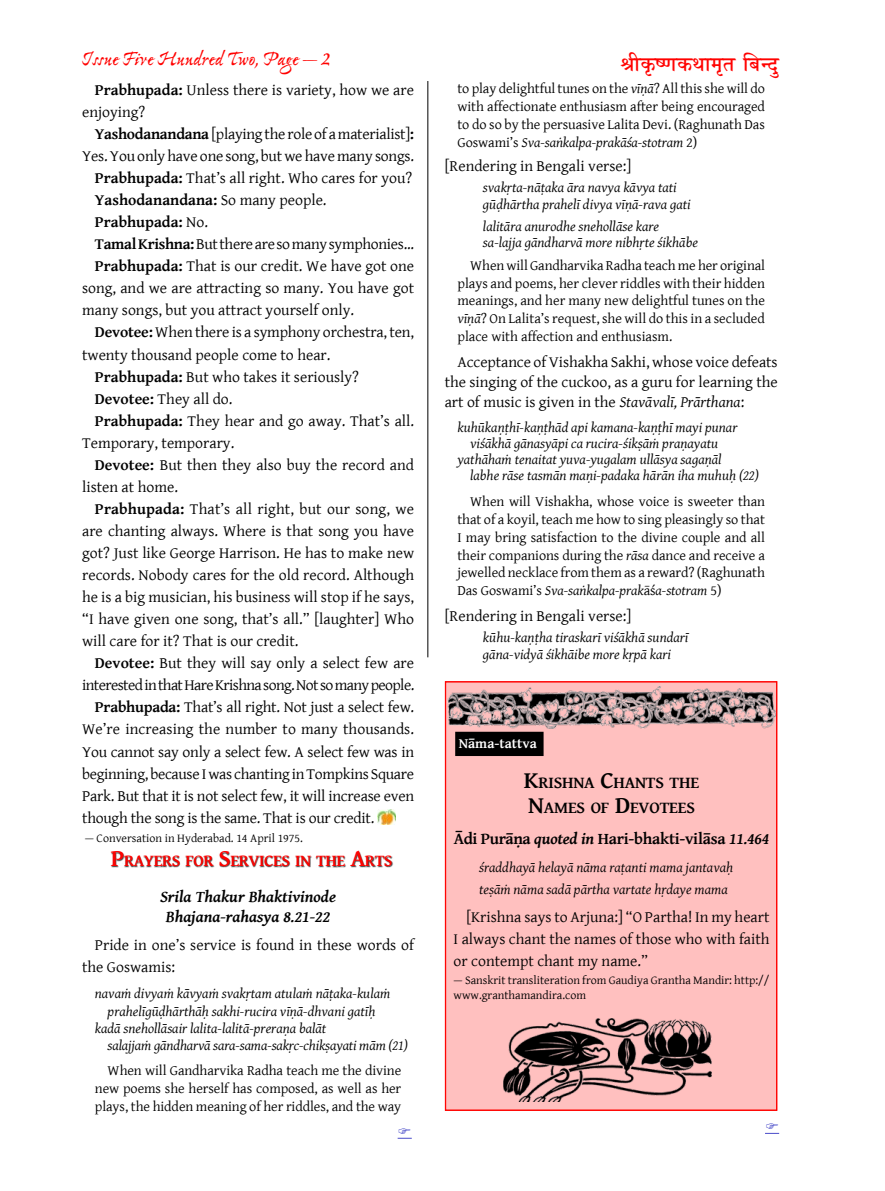
<style>
.page{position:relative;width:885px;height:1191px;background:#fff}
.page>*{position:absolute;margin:0;border:0;box-sizing:border-box;transform-origin:0 0}
.t1{font:700 21px "Ex Ponto Pro";letter-spacing:-.01em;color:#ff0200}
.t2{font:700 18px "Shobhika";color:#ff0200}
.t3{font:700 16.8px/25.5px "Gentium Basic";letter-spacing:-.015em;color:#000}
.t4{font:700 16.8px "Gentium Basic";letter-spacing:-.03em;color:#ff0200}
.t5{font:italic 700 16.5px/20px "Gentium Basic";color:#000;text-align:center}
.t6{font:700 16.5px "Gentium Basic";letter-spacing:-.015em;color:#000}
.t7{font:15.75px/21.8px "Gentium Basic";color:#000;text-align:justify}
.t8{font:15.75px "Gentium Basic";letter-spacing:-.02em;color:#000}
.t9{font:15.75px "Gentium Basic";letter-spacing:-.04em;color:#000}
.t10{font:700 15.75px "Gentium Basic";color:#000}
.t11{font:14.25px/17.7px "Gentium Basic";letter-spacing:-.005em;color:#000;text-align:justify}
.t12{font:italic 14.25px/16.5px "Gentium Basic";color:#000}
.t13{font:700 14.25px "Gentium Basic";color:#fff}
.t14{font:12px/14.4px "Gentium Basic";color:#000}
.s1{font-style:italic}
.s2{font-weight:700}
.s3{font-weight:400}
.s4{font-size:24px}
</style>
<div class="page">
<img style="left:377px;top:809px;width:18px;height:15px">
<hr style="left:427px;top:81px;width:1px;height:576px;background:#000">
<div style="left:111px;top:852px;width:282px;height:16px;background:#000;opacity:.75"></div>
<div style="left:445px;top:681px;width:331px;height:427px;background:#ffc0bf"></div>
<img style="left:447px;top:686px;width:328px;height:42px">
<img style="left:503px;top:1018px;width:208px;height:83px">
<div style="left:456px;top:732px;width:86px;height:23px;background:#000"></div>
<div style="left:455px;top:731px;width:88px;height:25px;border:2px solid #000"></div>
<svg style="left:397px;top:1137px;width:15px;height:1px"></svg>
<svg style="left:765px;top:1132px;width:14px;height:2px"></svg>
<h1 class="t1" style="left:81px;top:46px;width:251px">Issue Five Hundred Two, Page — 2</h1>
<p class="t2" style="left:620px;top:54px;width:168px">श्रीकृष्णकथामृत बिन्दु</p>
<p class="t11" style="left:457px;top:80px;width:309px">to play delightful tunes on the <span class="s1">vīṇā</span>? All this she will do with affectionate enthusiasm after being encouraged to do so by the persuasive Lalita Devi. (Raghunath Das Goswami’s <span class="s1">Sva-saṅkalpa-prakāśa-stotram</span> 2)</p>
<p class="t7" style="left:444px;top:154px;width:188px">[Rendering in Bengali verse:]</p>
<p class="t12" style="left:483px;top:179px;width:209px">svakṛta-nāṭaka āra navya kāvya tati gūḍhārtha prahelī divya vīṇā-rava gati</p>
<p class="t12" style="left:483px;top:217px;width:216px">lalitāra anurodhe snehollāse kare sa-lajja gāndharvā more nibhṛte śikhābe</p>
<p class="t11" style="left:457px;top:256px;width:309px;text-indent:13px">When will Gandharvika Radha teach me her original plays and poems, her clever riddles with their hidden meanings, and her many new delightful tunes on the <span class="s1">vīṇā</span>? On Lalita’s request, she will do this in a secluded place with affection and enthusiasm.</p>
<p class="t7" style="left:444px;top:351px;width:334px;line-height:20px;text-indent:13px">Acceptance of Vishakha Sakhi, whose voice defeats the singing of the cuckoo, as a guru for learning the art of music is given in the <span class="s1">Stavāvalī, Prārthana</span>:</p>
<p class="t12" style="left:457px;top:418px;width:281px">kuhūkaṇṭhī-kaṇṭhād api kamana-kaṇṭhī mayi punar</p>
<p class="t12" style="left:470px;top:434px;width:249px">viśākhā gānasyāpi ca rucira-śikṣāṁ praṇayatu</p>
<p class="t12" style="left:457px;top:451px;width:265px">yathāhaṁ tenaitat yuva-yugalam ullāsya sagaṇāl</p>
<p class="t12" style="left:470px;top:467px;width:290px">labhe rāse tasmān maṇi-padaka hārān iha muhuḥ (22)</p>
<p class="t11" style="left:457px;top:492px;width:309px;text-indent:13px">When will Vishakha, whose voice is sweeter than that of a koyil, teach me how to sing pleasingly so that I may bring satisfaction to the divine couple and all their companions during the <span class="s1">rāsa</span> dance and receive a jewelled necklace from them as a reward? (Raghunath Das Goswami’s <span class="s1">Sva-saṅkalpa-prak</span>āś<span class="s1">a-stotram</span> 5)</p>
<p class="t7" style="left:444px;top:604px;width:188px">[Rendering in Bengali verse:]</p>
<p class="t12" style="left:483px;top:629px;width:207px">kūhu-kaṇṭha tiraskarī viśākhā sundarī gāna-vidyā śikhāibe more kṛpā kari</p>
<p class="t7" style="left:82px;top:78px;width:333px;text-indent:13px"><span class="s2">Prabhupada:</span> Unless there is variety, how we are enjoying?</p>
<p class="t7" style="left:95px;top:122px;width:321px"><span class="s2">Yashodanandana</span> [playing the role of a materialist]<span class="s2">:</span></p>
<p class="t7" style="left:82px;top:144px;width:333px">Yes. You only have one song, but we have many songs.</p>
<p class="t7" style="left:95px;top:167px;width:319px"><span class="s2">Prabhupada:</span> That’s all right. Who cares for you?</p>
<p class="t10" style="left:95px;top:188px;width:233px">Yashodanandana: <span class="s3">So many people.</span></p>
<p class="t10" style="left:95px;top:210px;width:115px">Prabhupada: <span class="s3">No.</span></p>
<p class="t8" style="left:95px;top:232px;width:320px"><span class="s2">Tamal Krishna:</span> But there are so many symphonies...</p>
<p class="t7" style="left:95px;top:255px;width:321px"><span class="s2">Prabhupada:</span> That is our credit. We have got one</p>
<p class="t7" style="left:82px;top:277px;width:333px">song, and we are attracting so many. You have got</p>
<p class="t7" style="left:82px;top:299px;width:273px">many songs, but you attract yourself only.</p>
<p class="t7" style="left:95px;top:321px;width:320px"><span class="s2">Devotee:</span> When there is a symphony orchestra, ten,</p>
<p class="t7" style="left:82px;top:343px;width:250px">twenty thousand people come to hear.</p>
<p class="t7" style="left:95px;top:365px;width:266px"><span class="s2">Prabhupada:</span> But who takes it seriously?</p>
<p class="t7" style="left:95px;top:387px;width:139px"><span class="s2">Devotee:</span> They all do.</p>
<p class="t7" style="left:95px;top:409px;width:321px"><span class="s2">Prabhupada:</span> They hear and go away. That’s all.</p>
<p class="t7" style="left:82px;top:431px;width:154px">Temporary, temporary.</p>
<p class="t7" style="left:95px;top:453px;width:320px"><span class="s2">Devotee:</span> But then they also buy the record and</p>
<p class="t7" style="left:82px;top:475px;width:97px">listen at home.</p>
<p class="t7" style="left:95px;top:497px;width:320px"><span class="s2">Prabhupada:</span> That’s all right, but our song, we</p>
<p class="t7" style="left:82px;top:519px;width:333px">are chanting always. Where is that song you have</p>
<p class="t7" style="left:82px;top:541px;width:333px">got? Just like George Harrison. He has to make new</p>
<p class="t7" style="left:82px;top:563px;width:333px">records. Nobody cares for the old record. Although</p>
<p class="t7" style="left:82px;top:585px;width:333px">he is a big musician, his business will stop if he says,</p>
<p class="t7" style="left:82px;top:608px;width:333px">“I have given one song, that’s all.” [laughter] Who</p>
<p class="t7" style="left:82px;top:630px;width:218px">will care for it? That is our credit.</p>
<p class="t7" style="left:95px;top:652px;width:320px"><span class="s2">Devotee:</span> But they will say only a select few are</p>
<p class="t9" style="left:82px;top:673px;width:333px">interested in that Hare Krishna song. Not so many people.</p>
<p class="t7" style="left:95px;top:696px;width:321px"><span class="s2">Prabhupada:</span> That’s all right. Not just a select few.</p>
<p class="t7" style="left:82px;top:718px;width:333px">We’re increasing the number to many thousands.</p>
<p class="t7" style="left:82px;top:740px;width:333px">You cannot say only a select few. A select few was in</p>
<p class="t8" style="left:82px;top:762px;width:333px">beginning, because I was chanting in Tompkins Square</p>
<p class="t7" style="left:82px;top:784px;width:333px">Park. But that it is not select few, it will increase even</p>
<p class="t7" style="left:82px;top:806px;width:293px">though the song is the same. That is our credit.</p>
<p class="t14" style="left:85px;top:830px;width:220px">— Conversation in Hyderabad. 14 April 1975.</p>
<p class="t13" style="left:458px;top:733px;width:80px">Nāma-tattva</p>
<p class="t3" style="left:524px;top:769px;width:177px"><span class="s4">K</span>RISHNA <span class="s4">C</span>HANTS THE<br><span class="s4">N</span>AMES OF <span class="s4">D</span>EVOTEES</p>
<p class="t6" style="left:453px;top:826px;width:317px">Ādi Purāṇa <span class="s1">quoted in</span> Hari-bhakti-vilāsa <span class="s1">11.464</span></p>
<p class="t12" style="left:479px;top:856px;width:255px;line-height:21.8px">śraddhayā helayā nāma raṭanti mama jantavaḥ teṣāṁ nāma sadā pārtha vartate hṛdaye mama</p>
<p class="t7" style="left:453px;top:905px;width:317px;text-indent:13px">[Krishna says to Arjuna:] “O Partha! In my heart I always chant the names of those who with faith or contempt chant my name.”</p>
<p class="t14" style="left:453px;top:972px;width:317px">— Sanskrit transliteration from Gaudiya Grantha Mandir: http:// www.granthamandira.com</p>
<p class="t4" style="left:111px;top:848px;width:283px"><span class="s4">P</span>RAYERS FOR <span class="s4">S</span>ERVICES IN THE <span class="s4">A</span>RTS</p>
<p class="t5" style="left:160px;top:886px;width:177px">Srila Thakur Bhaktivinode<br>Bhajana-rahasya 8.21-22</p>
<p class="t7" style="left:82px;top:934px;width:333px;text-indent:13px">Pride in one’s service is found in these words of the Goswamis:</p>
<p class="t12" style="left:95px;top:984px;width:297px">navaṁ divyaṁ kāvyaṁ svakṛtam atulaṁ nāṭaka-kulaṁ</p>
<p class="t12" style="left:108px;top:1002px;width:269px">prahelīgūḍhārthāḥ sakhi-rucira vīṇā-dhvani gatīḥ</p>
<p class="t12" style="left:95px;top:1019px;width:233px">kadā snehollāsair lalita-lalitā-preraṇa balāt</p>
<p class="t12" style="left:108px;top:1037px;width:302px">salajjaṁ gāndharvā sara-sama-sakṛc-chikṣayati mām (21)</p>
<p class="t11" style="left:95px;top:1060px;width:308px;text-indent:13px">When will Gandharvika Radha teach me the divine new poems she herself has composed, as well as her plays, the hidden meaning of her riddles, and the way</p>
</div>
